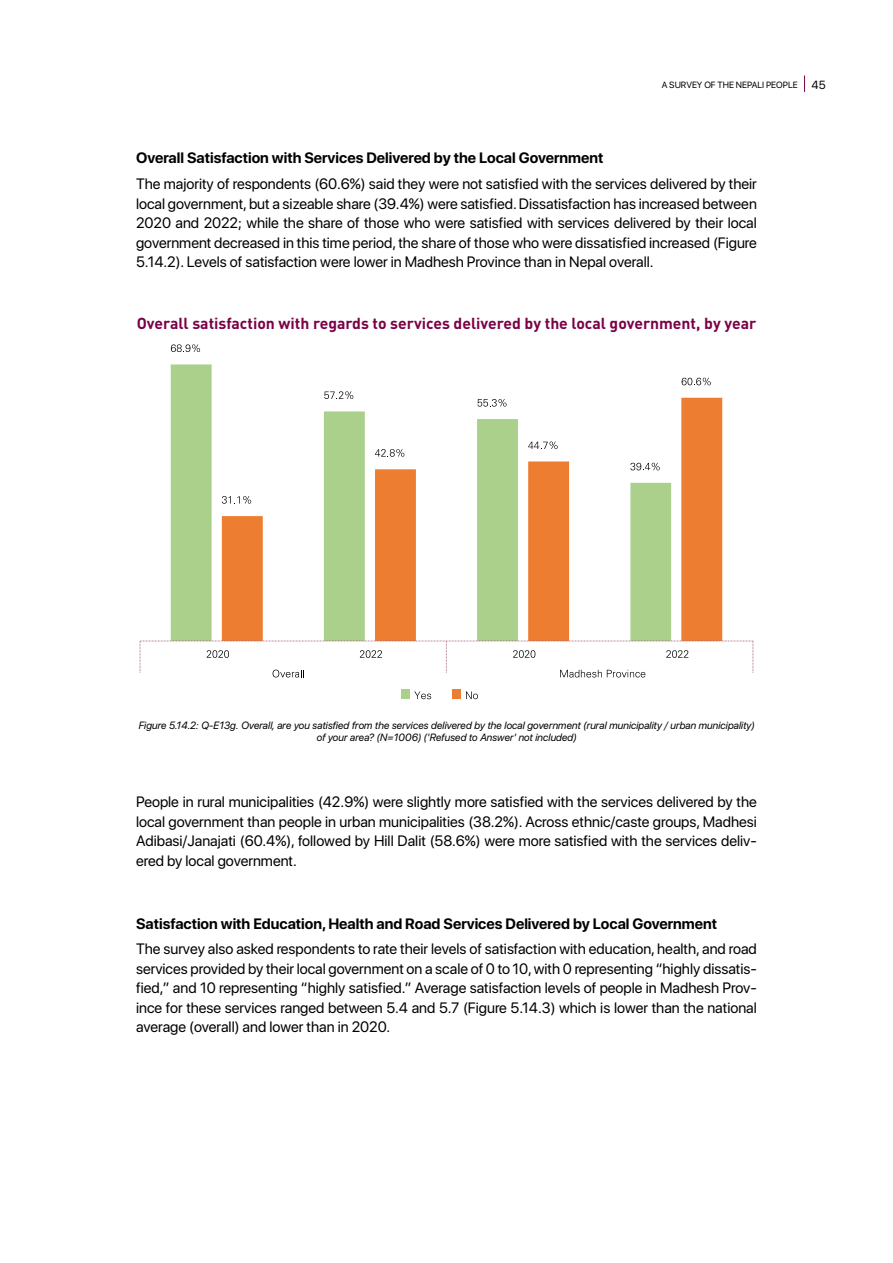
<style>
.page{position:relative;width:893px;height:1263px;background:#fff}
.page>*{position:absolute;margin:0;border:0;box-sizing:border-box;transform-origin:0 0}
.t1{font:700 15.75px "DIN Pro";color:#7b0046}
.t2{font:15px/19.5px "SF Pro Display";color:#000;text-align:justify}
.t3{font:700 15px "SF Pro Display";color:#000}
.t4{font:italic 10.5px/12px "SF Pro Display";color:#000;text-align:center}
.t5{font:9px "SF Pro Display";color:#000}
.s1{font-size:11.7px}
</style>
<div class="page">
<svg style="left:804px;top:75px;width:1px;height:17px"></svg>
<svg style="left:171px;top:364px;width:183px;height:277px;fill:#aad08c"></svg>
<svg style="left:222px;top:398px;width:500px;height:243px"></svg>
<svg style="left:171px;top:344px;width:29px;height:8px"></svg>
<svg style="left:324px;top:391px;width:29px;height:8px"></svg>
<svg style="left:478px;top:399px;width:28px;height:8px"></svg>
<svg style="left:630px;top:463px;width:30px;height:7px"></svg>
<svg style="left:222px;top:496px;width:29px;height:8px"></svg>
<svg style="left:375px;top:449px;width:29px;height:8px"></svg>
<svg style="left:528px;top:441px;width:30px;height:8px"></svg>
<svg style="left:682px;top:378px;width:29px;height:7px"></svg>
<svg style="left:140px;top:641px;width:613px;height:36px"></svg>
<div style="left:401px;top:690px;width:9px;height:9px;background:#aad08c"></div>
<svg style="left:414px;top:691px;width:17px;height:8px"></svg>
<div style="left:452px;top:690px;width:9px;height:9px;background:#ed7d30"></div>
<svg style="left:466px;top:691px;width:12px;height:8px"></svg>
<p class="t5" style="left:662px;top:78px;width:165px">A survey of the nepali people <span class="s1">45</span></p>
<p class="t3" style="left:136px;top:149px;width:469px">Overall Satisfaction with Services Delivered by the Local Government</p>
<p class="t2" style="left:136px;top:173px;width:622px">The majority of respondents (60.6%) said they were not satisfied with the services delivered by their local government, but a sizeable share (39.4%) were satisfied. Dissatisfaction has increased between 2020 and 2022; while the share of those who were satisfied with services delivered by their local government decreased in this time period, the share of those who were dissatisfied increased (Figure 5.14.2). Levels of satisfaction were lower in Madhesh Province than in Nepal overall.</p>
<p class="t1" style="left:137px;top:313px;width:621px">Overall satisfaction with regards to services delivered by the local government, by year</p>
<p class="t4" style="left:138px;top:719px;width:618px">Figure 5.14.2: Q-E13g. Overall, are you satisfied from the services delivered by the local government (rural municipality / urban municipality) of your area? (N=1006) ('Refused to Answer' not included)</p>
<p class="t2" style="left:136px;top:791px;width:622px">People in rural municipalities (42.9%) were slightly more satisfied with the services delivered by the local government than people in urban municipalities (38.2%). Across ethnic/caste groups, Madhesi Adibasi/Janajati (60.4%), followed by Hill Dalit (58.6%) were more satisfied with the services deliv&shy;ered by local government.</p>
<p class="t3" style="left:136px;top:915px;width:583px">Satisfaction with Education, Health and Road Services Delivered by Local Government</p>
<p class="t2" style="left:136px;top:938px;width:622px">The survey also asked respondents to rate their levels of satisfaction with education, health, and road services provided by their local government on a scale of 0 to 10, with 0 representing “highly dissatis&shy;fied,” and 10 representing “highly satisfied.” Average satisfaction levels of people in Madhesh Prov&shy;ince for these services ranged between 5.4 and 5.7 (Figure 5.14.3) which is lower than the national average (overall) and lower than in 2020.</p>
</div>
